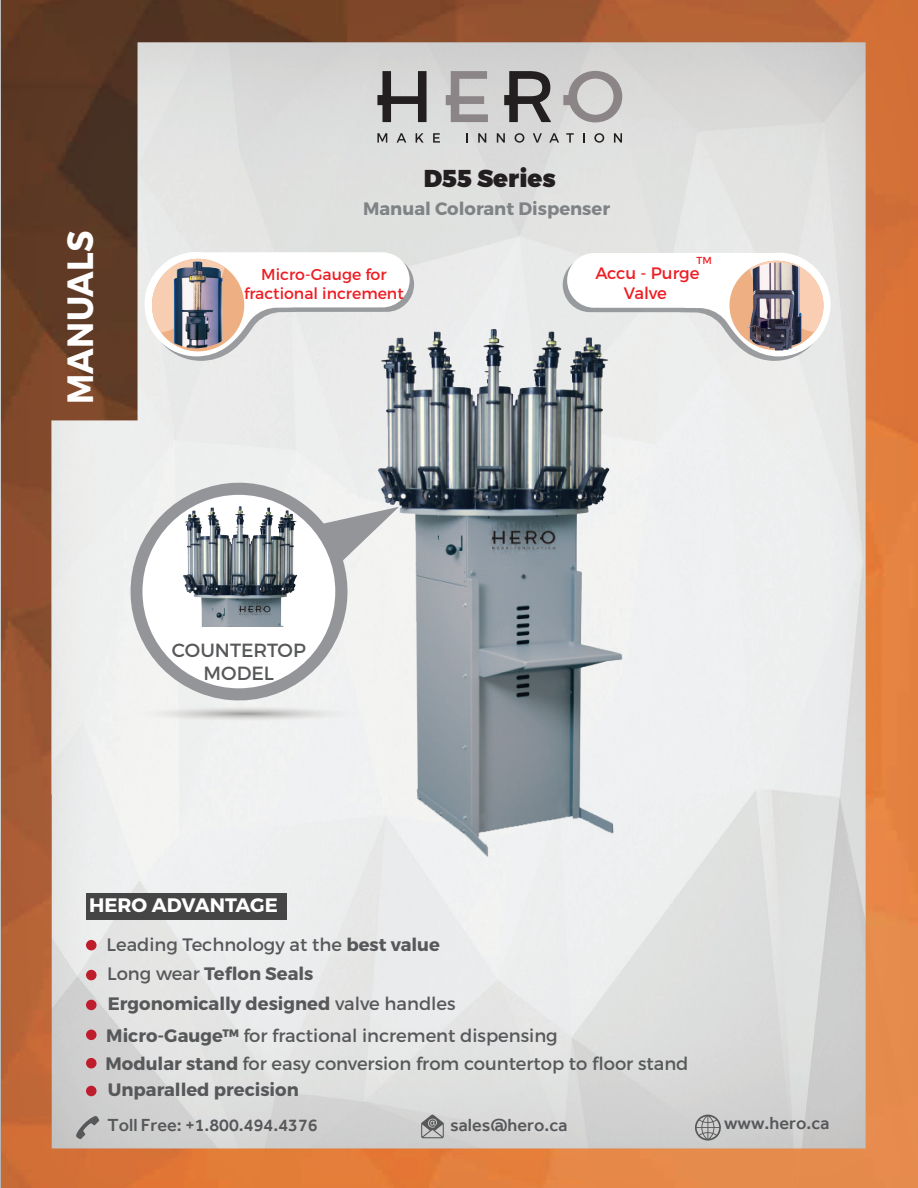
<style>
.page{position:relative;width:918px;height:1188px;background:#fff}
.page>*{position:absolute;margin:0;border:0;box-sizing:border-box;transform-origin:0 0}
.t1{font:700 36.6px "Montserrat";letter-spacing:.005em;color:#fff;scale:.91 1}
.t2{font:900 24.45px "Montserrat";color:#231f20}
.t3{font:700 19.5px "Montserrat";color:#fff}
.t4{font:19.05px/22.8px "Montserrat";color:#57585a;text-align:center}
.t5{font:18px "Montserrat";color:#57585a}
.t6{font:700 18px "Montserrat";color:#57585a}
.t7{font:500 18px "Effra";color:#57585a}
.t8{font:700 18px "Montserrat";color:#808385}
.t9{font:16.5px/19.8px "Montserrat";color:#ee1d23;text-align:center}
.t10{font:15.75px/18.9px "Montserrat";color:#ee1d23;text-align:center}
.t11{font:10.2px "Montserrat";color:#ee1d23}
.s1{font-weight:700}
.s2{font-weight:400}
</style>
<div class="page">
<img style="left:1px;top:0;width:917px;height:1188px">
<svg style="left:76px;top:1116px;width:24px;height:24px"></svg>
<svg style="left:421px;top:1115px;width:23px;height:23px"></svg>
<svg style="left:695px;top:1115px;width:26px;height:26px"></svg>
<div style="left:86px;top:893px;width:200px;height:26px;background:#454545"></div>
<div style="left:86px;top:970px;width:11px;height:10px;background:#be1d2c;border-radius:50%"></div>
<div style="left:86px;top:1000px;width:11px;height:10px;background:#be1d2c;border-radius:50%"></div>
<div style="left:86px;top:1030px;width:11px;height:10px;background:#be1d2c;border-radius:50%"></div>
<div style="left:86px;top:1058px;width:11px;height:10px;background:#be1d2c;border-radius:50%"></div>
<div style="left:86px;top:940px;width:11px;height:10px;background:#be1d2c;border-radius:50%"></div>
<svg style="left:563px;top:253px;width:268px;height:108px"></svg>
<svg style="left:116px;top:468px;width:132px;height:232px;fill:#eef0ef"></svg>
<div style="left:142px;top:495px;width:193px;height:193px;background:#fff;border-radius:50%"></div>
<svg style="left:110px;top:700px;width:138px;height:26px"></svg>
<img style="left:174px;top:262px;width:49px;height:86px">
<img style="left:748px;top:263px;width:53px;height:88px">
<img style="left:248px;top:297px;width:515px;height:666px">
<img style="left:158px;top:503px;width:163px;height:124px">
<div style="left:86px;top:1086px;width:11px;height:10px;background:#be1d2c;border-radius:50%"></div>
<h2 class="t2" style="left:424px;top:163px;width:134px">D55 Series</h2>
<h1 class="t1" style="left:57px;top:404px;width:192px;rotate:-90deg">MANUALS</h1>
<p class="t8" style="left:363px;top:198px;width:248px">Manual Colorant Dispenser</p>
<p class="t11" style="left:697px;top:254px;width:17px">TM</p>
<p class="t10" style="left:244px;top:265px;width:161px">Micro-Gauge for fractional increment</p>
<p class="t9" style="left:596px;top:263px;width:106px">Accu - Purge<br>Valve</p>
<p class="t4" style="left:172px;top:639px;width:135px">COUNTERTOP<br>MODEL</p>
<p class="t3" style="left:89px;top:893px;width:190px">HERO ADVANTAGE</p>
<p class="t5" style="left:107px;top:934px;width:335px">Leading Technology at the <span class="s1">best value</span></p>
<p class="t6" style="left:107px;top:963px;width:208px"><span class="s2">Long wear</span> Teflon Seals</p>
<p class="t6" style="left:108px;top:993px;width:349px">Ergonomically designed <span class="s2">valve handles</span></p>
<p class="t5" style="left:106px;top:1024px;width:453px"><span class="s1">Micro-Gauge™</span> for fractional increment dispensing</p>
<p class="t5" style="left:106px;top:1053px;width:585px"><span class="s1">Modular stand</span> for easy conversion from countertop to floor stand</p>
<p class="t6" style="left:108px;top:1079px;width:192px">Unparalled precision</p>
<p class="t7" style="left:107px;top:1114px;width:212px">Toll Free: +1.800.494.4376</p>
<p class="t7" style="left:450px;top:1114px;width:119px">sales@hero.ca</p>
<p class="t7" style="left:724px;top:1112px;width:107px">www.hero.ca</p>
</div>
